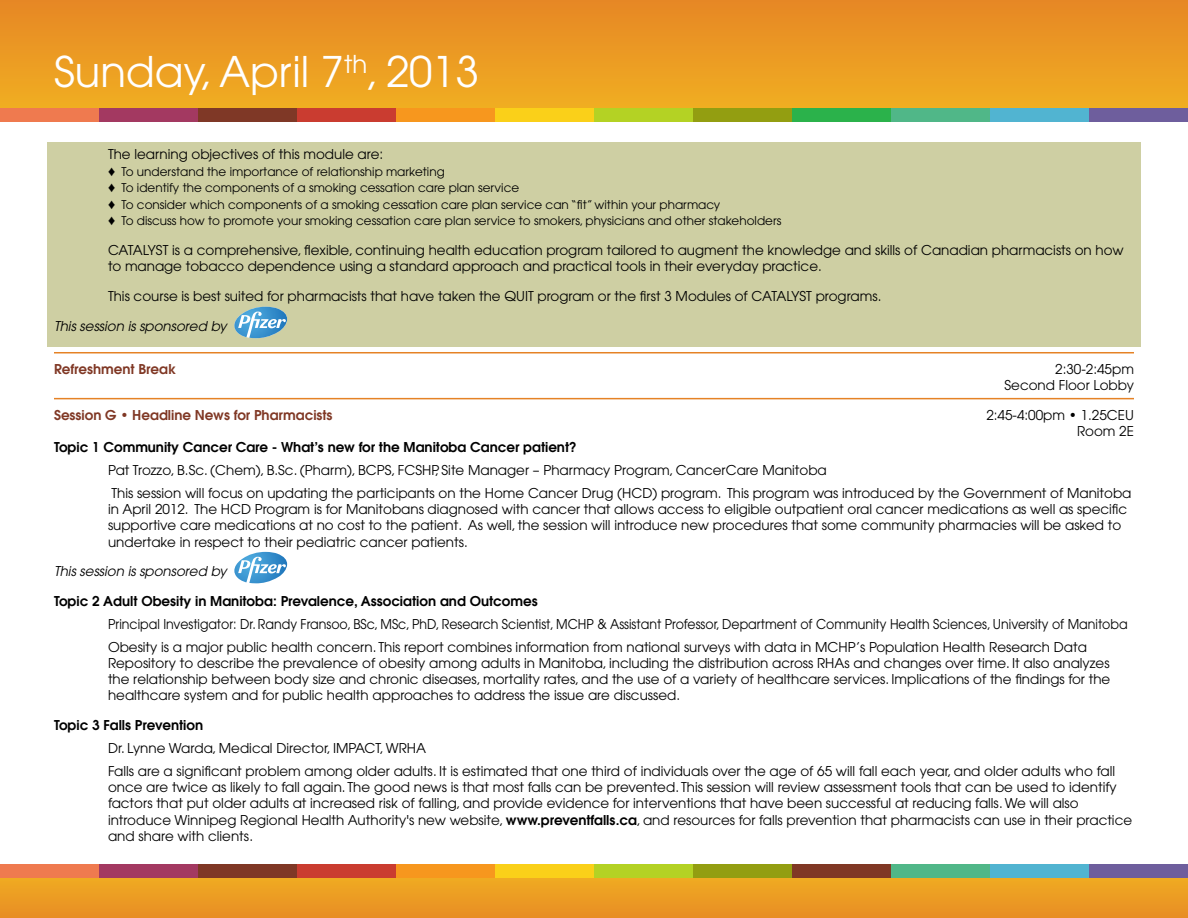
<style>
.page{position:relative;width:1188px;height:918px;background:#fff}
.page>*{position:absolute;margin:0;border:0;box-sizing:border-box;transform-origin:0 0}
.t1{font:42px "Avant Garde";color:#fff}
.t2{font:13.5px/16.2px "Avant Garde";color:#000}
.t3{font:13.5px/23px "Avant Garde";color:#000;scale:.93 1}
.t4{font:600 13.5px "Avant Garde";color:#000}
.t5{font:600 13.5px "Avant Garde";color:#803825}
.t6{font:italic 13.5px "Avant Garde";color:#000}
.t7{font:12px/16.5px "Avant Garde";color:#000}
.s1{font-weight:600}
</style>
<div class="page">
<div style="left:0;top:0;width:1188px;height:115px;background:linear-gradient(to bottom,#e68725,#f1b021)"></div>
<svg style="left:0;top:878px;width:1188px;height:40px;background:#eb9b23"></svg>
<div style="left:0;top:108px;width:99px;height:14px;background:#ef7a4f"></div>
<div style="left:99px;top:108px;width:99px;height:14px;background:#a33961"></div>
<div style="left:198px;top:108px;width:99px;height:14px;background:#7f3826"></div>
<div style="left:297px;top:108px;width:99px;height:14px;background:#ca3c30"></div>
<div style="left:396px;top:108px;width:99px;height:14px;background:#f7971e"></div>
<div style="left:495px;top:108px;width:99px;height:14px;background:#fad019"></div>
<div style="left:594px;top:108px;width:99px;height:14px;background:#b4d224"></div>
<div style="left:693px;top:108px;width:99px;height:14px;background:#939e11"></div>
<div style="left:792px;top:108px;width:99px;height:14px;background:#2bb24b"></div>
<div style="left:891px;top:108px;width:99px;height:14px;background:#50b788"></div>
<div style="left:990px;top:108px;width:99px;height:14px;background:#51b4d1"></div>
<div style="left:1089px;top:108px;width:99px;height:14px;background:#6e5e9d"></div>
<div style="left:0;top:864px;width:99px;height:14px;background:#ef7a4f"></div>
<div style="left:99px;top:864px;width:99px;height:14px;background:#a33961"></div>
<div style="left:198px;top:864px;width:99px;height:14px;background:#7f3826"></div>
<div style="left:297px;top:864px;width:99px;height:14px;background:#ca3c30"></div>
<div style="left:396px;top:864px;width:99px;height:14px;background:#f7971e"></div>
<div style="left:495px;top:864px;width:99px;height:14px;background:#fad019"></div>
<div style="left:594px;top:864px;width:99px;height:14px;background:#b4d224"></div>
<div style="left:693px;top:864px;width:99px;height:14px;background:#939e11"></div>
<div style="left:792px;top:864px;width:99px;height:14px;background:#803825"></div>
<div style="left:891px;top:864px;width:99px;height:14px;background:#50b788"></div>
<div style="left:990px;top:864px;width:99px;height:14px;background:#51b4d1"></div>
<div style="left:1089px;top:864px;width:99px;height:14px;background:#6e5e9d"></div>
<div style="left:47px;top:142px;width:1094px;height:205px;background:#cecfa3"></div>
<hr style="left:54px;top:352px;width:1080px;height:1px;background:#e58225">
<hr style="left:54px;top:398px;width:1080px;height:1px;background:#e58225">
<svg style="left:234px;top:307px;width:53px;height:31px"></svg>
<svg style="left:234px;top:552px;width:53px;height:31px"></svg>
<h1 class="t1" style="left:54px;top:47px;width:427px">Sunday, April 7<sup>th</sup>, 2013</h1>
<p class="t2" style="left:108px;top:146px;width:277px">The learning objectives of this module are:</p>
<p class="t7" style="left:108px;top:163px;width:675px">♦ To understand the importance of relationship marketing<br>♦ To identify the components of a smoking cessation care plan service<br>♦ To consider which components of a smoking cessation care plan service can “fit” within your pharmacy<br>♦ To discuss how to promote your smoking cessation care plan service to smokers, physicians and other stakeholders</p>
<p class="t2" style="left:108px;top:242px;width:1017px">CATALYST is a comprehensive, flexible, continuing health education program tailored to augment the knowledge and skills of Canadian pharmacists on how to manage tobacco dependence using a standard approach and practical tools in their everyday practice.</p>
<p class="t2" style="left:108px;top:288px;width:775px">This course is best suited for pharmacists that have taken the QUIT program or the first 3 Modules of CATALYST programs.</p>
<p class="t6" style="left:54px;top:318px;width:174px">This session is sponsored by</p>
<p class="t5" style="left:54px;top:360px;width:123px">Refreshment Break</p>
<p class="t2" style="left:1005px;top:361px;width:131px;text-align:right">2:30-2:45pm<br>Second Floor Lobby</p>
<p class="t5" style="left:54px;top:406px;width:280px">Session G • Headline News for Pharmacists</p>
<p class="t2" style="left:986px;top:407px;width:149px;text-align:right">2:45-4:00pm • 1.25CEU<br>Room 2E</p>
<p class="t4" style="left:54px;top:438px;width:524px">Topic 1 Community Cancer Care - What’s new for the Manitoba Cancer patient?</p>
<p class="t2" style="left:108px;top:459px;width:1025px;line-height:23px">Pat Trozzo, B.Sc. (Chem), B.Sc. (Pharm), BCPS, FCSHP, Site Manager – Pharmacy Program, CancerCare Manitoba<br>This session will focus on updating the participants on the Home Cancer Drug (HCD) program. This program was introduced by the Government of Manitoba</p>
<p class="t2" style="left:108px;top:501px;width:1021px">in April 2012. The HCD Program is for Manitobans diagnosed with cancer that allows access to eligible outpatient oral cancer medications as well as specific supportive care medications at no cost to the patient. As well, the session will introduce new procedures that some community pharmacies will be asked to undertake in respect to their pediatric cancer patients.</p>
<p class="t6" style="left:54px;top:563px;width:174px">This session is sponsored by</p>
<p class="t4" style="left:54px;top:592px;width:485px">Topic 2 Adult Obesity in Manitoba: Prevalence, Association and Outcomes</p>
<p class="t3" style="left:108px;top:612px;width:1098px">Principal Investigator: Dr. Randy Fransoo, BSc, MSc, PhD, Research Scientist, MCHP &amp; Assistant Professor, Department of Community Health Sciences, University of Manitoba<br>Obesity is a major public health concern. This report combines information from national surveys with data in MCHP’s Population Health Research Data</p>
<p class="t2" style="left:108px;top:655px;width:1004px;text-align:justify">Repository to describe the prevalence of obesity among adults in Manitoba, including the distribution across RHAs and changes over time. It also analyzes the relationship between body size and chronic diseases, mortality rates, and the use of a variety of healthcare services. Implications of the findings for the healthcare system and for public health approaches to address the issue are discussed.</p>
<p class="t4" style="left:54px;top:716px;width:151px">Topic 3 Falls Prevention</p>
<p class="t2" style="left:108px;top:737px;width:1009px;line-height:23px">Dr. Lynne Warda, Medical Director, IMPACT, WRHA<br>Falls are a significant problem among older adults. It is estimated that one third of individuals over the age of 65 will fall each year, and older adults who fall</p>
<p class="t2" style="left:108px;top:779px;width:1026px">once are twice as likely to fall again. The good news is that most falls can be prevented. This session will review assessment tools that can be used to identify factors that put older adults at increased risk of falling, and provide evidence for interventions that have been successful at reducing falls. We will also introduce Winnipeg Regional Health Authority's new website, <span class="s1">www.preventfalls.ca</span>, and resources for falls prevention that pharmacists can use in their practice and share with clients.</p>
</div>
